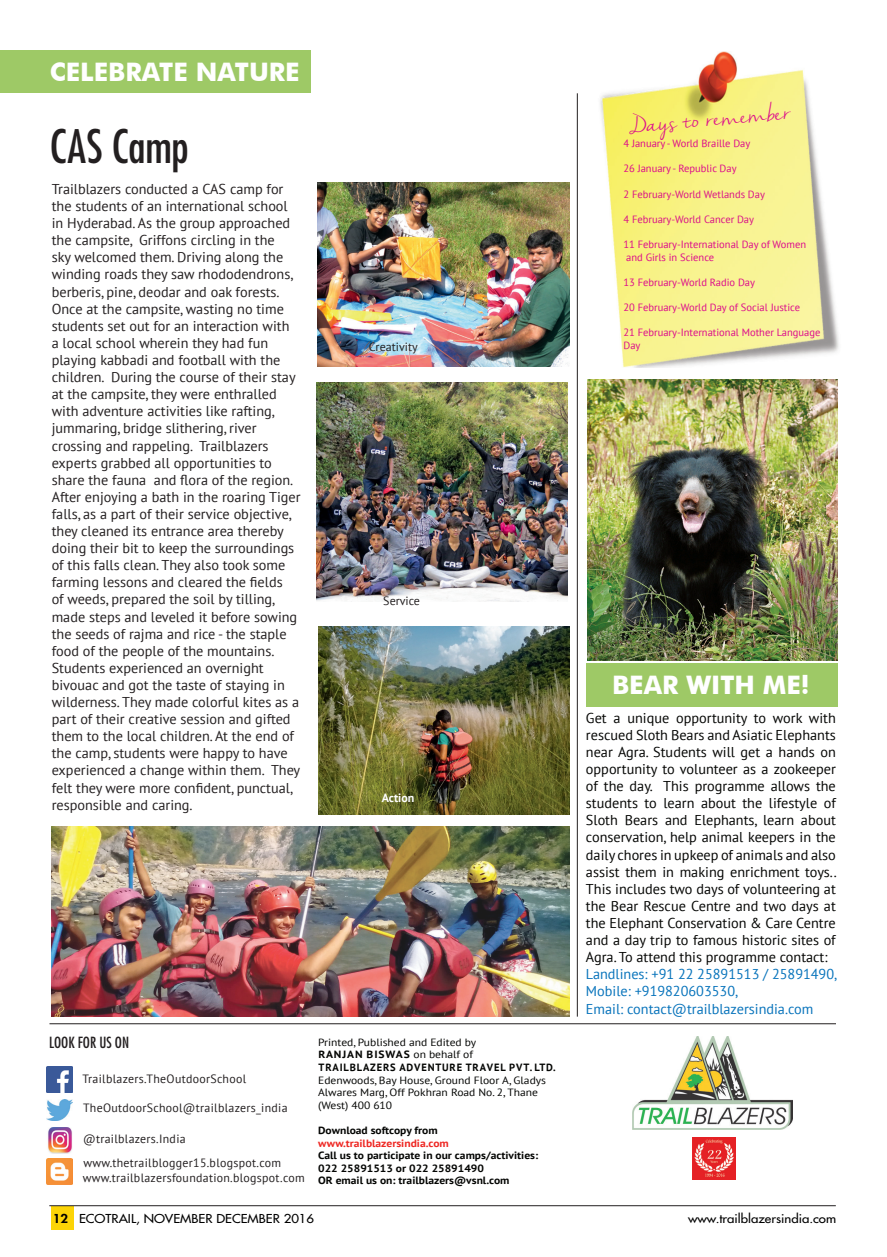
<style>
.page{position:relative;width:887px;height:1257px;background:#fff}
.page>*{position:absolute;margin:0;border:0;box-sizing:border-box;transform-origin:0 0}
.t1{font:condensed 45px "Futura Std";color:#231f20}
.t2{font:700 25.5px "Futura BT";color:#fff}
.t3{font:22.5px "Nella Sue Demo";color:#dc0d8c}
.t4{font:condensed 15px "Futura Std";color:#231f20}
.t5{font:14.25px/17.1px "PT Sans";color:#231f20}
.t6{font:14.25px/17.1px "PT Sans";color:#040503;text-align:justify}
.t7{font:14.25px "PT Sans";color:#0773bb}
.Sidebar_body{font:12px "PT Sans";letter-spacing:.025em;color:#231f20}
.t8{font:500 12px "Futura Std";color:#000;scale:1.1 1}
.Sidebar_body-2{font:12px "PT Sans";color:#231f20}
.t9{font:700 12px "PT Sans";color:#fff}
.t10{font:800 12px "Futura Std";color:#000;scale:1.1 1}
.t11{font:10.5px "PT Sans";color:#dc098c}
.t12{font:10.5px/12.6px "PT Sans";color:#040503;scale:1.1 1}
.t13{font:700 10.5px "PT Sans";color:#040503;scale:1.1 1}
.t14{font:10.5px "PT Sans";color:#d90f88}
.t15{font:700 10.5px "PT Sans";color:#ee2823;scale:1.1 1}
.t16{font:700 10.5px "PT Sans";letter-spacing:.08em;color:#040503;scale:1.1 1}
.s1{font-weight:400}
.s2{font-weight:700}
</style>
<div class="page">
<div style="left:51px;top:1206px;width:22px;height:23px;background:#fcd406"></div>
<img style="left:52px;top:826px;width:517px;height:190px">
<img style="left:600px;top:51px;width:239px;height:317px">
<div style="left:0;top:51px;width:311px;height:42px;background:#9ec966"></div>
<hr style="left:577px;top:93px;width:1px;height:923px;background:#231f20">
<hr style="left:49px;top:1023px;width:787px;height:1px;background:#231f20">
<hr style="left:49px;top:1205px;width:787px;height:1px;background:#231f20">
<img style="left:692px;top:1138px;width:43px;height:41px">
<img style="left:47px;top:1099px;width:26px;height:21px">
<img style="left:48px;top:1127px;width:24px;height:27px">
<img style="left:47px;top:1158px;width:26px;height:26px">
<img style="left:47px;top:1066px;width:26px;height:26px">
<img style="left:632px;top:1036px;width:161px;height:94px">
<img style="left:318px;top:183px;width:251px;height:183px">
<img style="left:317px;top:383px;width:251px;height:218px">
<img style="left:588px;top:380px;width:249px;height:281px">
<img style="left:319px;top:626px;width:251px;height:188px">
<div style="left:586px;top:663px;width:251px;height:44px;background:#9ec966"></div>
<p class="t2" style="left:50px;top:56px;width:251px">CELEBRATE NATURE</p>
<p class="t3" style="left:628px;top:112px;width:164px;rotate:-5deg">Days to remember</p>
<p class="t1" style="left:50px;top:120px;width:140px">CAS Camp</p>
<p class="t11" style="left:623px;top:137px;width:128px">4 January - World Braille Day</p>
<p class="t11" style="left:623px;top:162px;width:115px">26 January - Republic Day</p>
<p class="t14" style="left:623px;top:187px;width:143px">2 February-World Wetlands Day</p>
<p class="t14" style="left:623px;top:212px;width:132px">4 February-World Cancer Day</p>
<p class="t11" style="left:623px;top:238px;width:184px">11 February-International Day of Women</p>
<p class="t11" style="left:626px;top:250px;width:89px">and Girls in Science</p>
<p class="t11" style="left:623px;top:275px;width:133px">13 February-World Radio Day</p>
<p class="t11" style="left:623px;top:301px;width:178px">20 February-World Day of Social Justice</p>
<p class="t11" style="left:623px;top:326px;width:198px">21 February-International Mother Language</p>
<p class="t11" style="left:623px;top:338px;width:18px">Day</p>
<p class="t5" style="left:52px;top:180px;width:250px">Trailblazers conducted a CAS camp for the students of an international school in Hyderabad. As the group approached the campsite, Griffons circling in the<br>sky welcomed them. Driving along the winding roads they saw rhododendrons, berberis, pine, deodar and oak forests.<br>Once at the campsite, wasting no time students set out for an interaction with<br>a local school wherein they had fun playing kabbadi and football with the children. During the course of their stay at the campsite, they were enthralled with adventure activities like rafting, jummaring, bridge slithering, river crossing and rappeling. Trailblazers experts grabbed all opportunities to share the fauna and flora of the region.<br>After enjoying a bath in the roaring Tiger falls, as a part of their service objective, they cleaned its entrance area thereby doing their bit to keep the surroundings of this falls clean. They also took some farming lessons and cleared the fields<br>of weeds, prepared the soil by tilling, made steps and leveled it before sowing the seeds of rajma and rice - the staple food of the people of the mountains.<br>Students experienced an overnight bivouac and got the taste of staying in wilderness. They made colorful kites as a part of their creative session and gifted them to the local children. At the end of the camp, students were happy to have experienced a change within them. They felt they were more confident, punctual, responsible and caring.</p>
<p class="Sidebar_body-2" style="left:369px;top:339px;width:50px">Creativity</p>
<p class="Sidebar_body-2" style="left:383px;top:593px;width:38px">Service</p>
<p class="t2" style="left:612px;top:670px;width:199px">BEAR WITH ME!</p>
<p class="t6" style="left:586px;top:709px;width:253px">Get a unique opportunity to work with rescued Sloth Bears and Asiatic Elephants near Agra. Students will get a hands on opportunity to volunteer as a zookeeper of the day. This programme allows the students to learn about the lifestyle of Sloth Bears and Elephants, learn about conservation, help animal keepers in the daily chores in upkeep of animals and also assist them in making enrichment toys..<br>This includes two days of volunteering at the Bear Rescue Centre and two days at the Elephant Conservation &amp; Care Centre and a day trip to famous historic sites of Agra. To attend this programme contact:</p>
<p class="t7" style="left:586px;top:965px;width:252px">Landlines: +91 22 25891513 / 25891490,</p>
<p class="t7" style="left:586px;top:982px;width:153px">Mobile: +919820603530,</p>
<p class="t7" style="left:586px;top:999px;width:229px">Email: contact@trailblazersindia.com</p>
<p class="t9" style="left:382px;top:789px;width:34px">Action</p>
<p class="t4" style="left:49px;top:1033px;width:82px">LOOK FOR US ON</p>
<p class="Sidebar_body" style="left:83px;top:1071px;width:165px">Trailblazers.TheOutdoorSchool</p>
<p class="Sidebar_body" style="left:83px;top:1100px;width:206px">TheOutdoorSchool@trailblazers_india</p>
<p class="Sidebar_body" style="left:83px;top:1131px;width:104px">@trailblazers.India</p>
<p class="Sidebar_body" style="left:83px;top:1154px;width:199px">www.thetrailblogger15.blogspot.com</p>
<p class="Sidebar_body" style="left:83px;top:1170px;width:223px">www.trailblazersfoundation.blogspot.com</p>
<p class="t12" style="left:318px;top:1035px;width:145px">Printed, Published and Edited by</p>
<p class="t16" style="left:319px;top:1048px;width:142px">RANJAN BISWAS <span class="s1">on behalf of</span></p>
<p class="t12" style="left:318px;top:1061px;width:217px"><span class="s2">TRAILBLAZERS ADVENTURE TRAVEL PVT. LTD.<br></span>Edenwoods, Bay House, Ground Floor A, Gladys Alwares Marg, Off Pokhran Road No. 2, Thane (West) 400 610</p>
<p class="t13" style="left:318px;top:1123px;width:110px">Download softcopy from</p>
<p class="t15" style="left:318px;top:1136px;width:120px">www.trailblazersindia.com</p>
<p class="t13" style="left:318px;top:1148px;width:201px">Call us to participate in our camps/activities:</p>
<p class="t13" style="left:318px;top:1161px;width:152px">022 25891513 or 022 25891490</p>
<p class="t13" style="left:318px;top:1174px;width:175px">OR email us on: trailblazers@vsnl.com</p>
<p class="t10" style="left:53px;top:1211px;width:15px">12</p>
<p class="t8" style="left:79px;top:1210px;width:215px">ECOTRAIL, NOVEMBER DECEMBER 2016</p>
<p class="t8" style="left:688px;top:1211px;width:136px">www.trailblazersindia.com</p>
</div>
